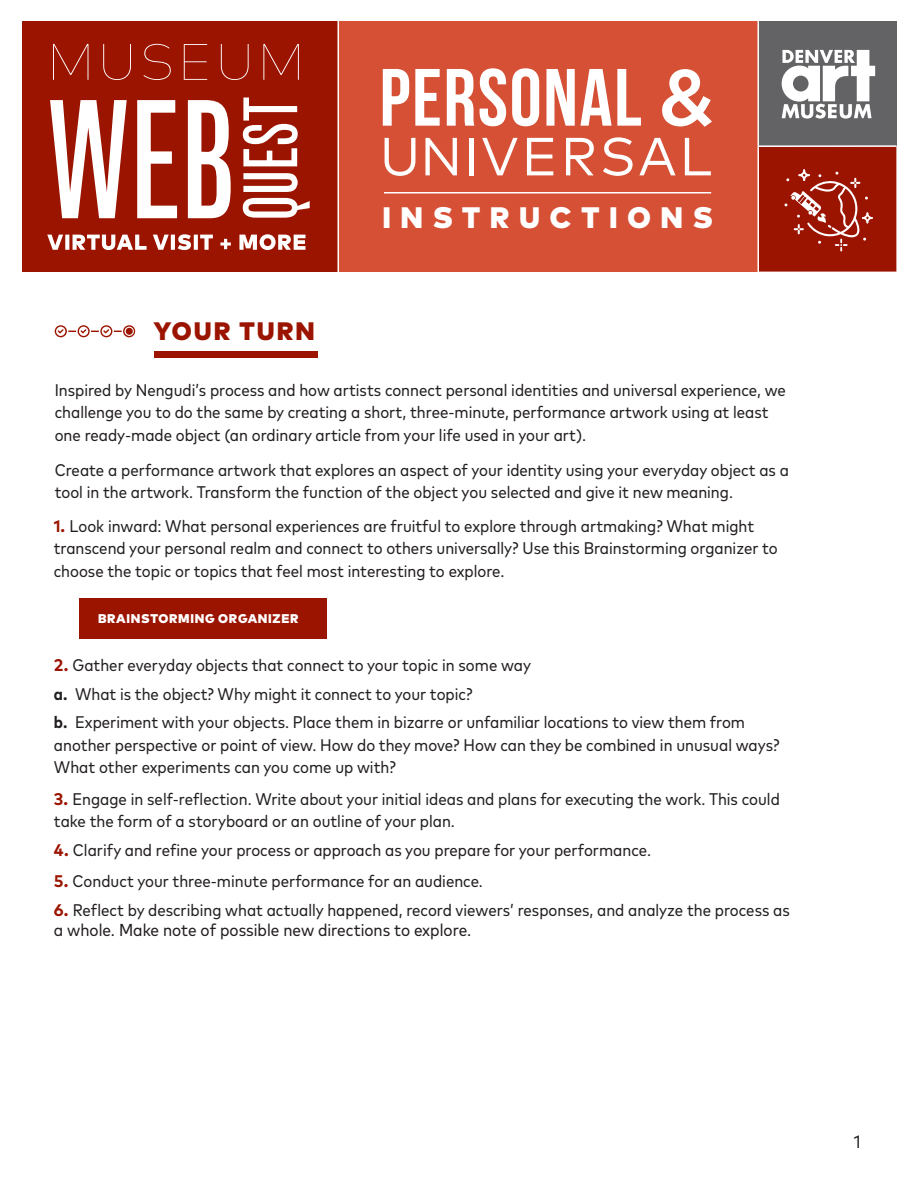
<style>
.page{position:relative;width:918px;height:1188px;background:#fff}
.page>*{position:absolute;margin:0;border:0;box-sizing:border-box;transform-origin:0 0}
.t1{font:700 81px "Bebas Neue";letter-spacing:.02em;color:#fff}
.t2{font:53.55px "Mark W1 G";letter-spacing:.05em;color:#fff}
.t3{font:900 29.7px "Mark W1 G";letter-spacing:.325em;color:#fff}
.t4{font:900 25.2px "Mark W1 G";letter-spacing:.08em;color:#9b1400}
.t5{font:18px "Mark W1 G Nr";color:#231f20}
.t6{font:17.25px "Mark W1 G Nr";color:#231f20}
.Body_Copy{font:16.8px/22.5px "Mark W1 G Nr";color:#231f20}
.t7{font:900 12.6px "Mark W1 G";letter-spacing:.055em;color:#fff}
.s1{font-family:"Gotham";font-weight:500;font-size:79.5px}
.s2{font-family:"Mark W1 G";font-weight:700;color:#9b1400}
.s3{font-weight:700}
</style>
<div class="page">
<div style="left:759px;top:22px;width:137px;height:124px;background:#636366"></div>
<div style="left:338px;top:22px;width:421px;height:250px;background:#d55035"></div>
<div style="left:23px;top:22px;width:315px;height:250px;background:#9b1400"></div>
<svg style="left:782px;top:50px;width:93px;height:69px"></svg>
<hr style="left:338px;top:17px;width:1px;height:258px;background:#fff">
<svg style="left:759px;top:147px;width:137px;height:125px;background:#a12310"></svg>
<hr style="left:758px;top:18px;width:1px;height:261px;background:#fff">
<hr style="left:758px;top:145px;width:138px;height:2px;background:#fff">
<svg style="left:47px;top:234px;width:259px;height:16px"></svg>
<svg style="left:50px;top:100px;width:181px;height:118px"></svg>
<svg style="left:53px;top:44px;width:246px;height:36px"></svg>
<svg style="left:243px;top:98px;width:67px;height:120px"></svg>
<hr style="left:384px;top:192px;width:327px;height:1px;background:#fff">
<div style="left:154px;top:351px;width:163px;height:7px;background:#9b1400"></div>
<div style="left:79px;top:598px;width:248px;height:40px;background:#9b1400"></div>
<svg style="left:55px;top:325px;width:80px;height:12px"></svg>
<h1 class="t1" style="left:380px;top:53px;width:336px">PERSONAL <span class="s1">&amp;</span></h1>
<h2 class="t2" style="left:380px;top:116px;width:334px">UNIVERSAL</h2>
<p class="t4" style="left:154px;top:311px;width:163px">YOUR TURN</p>
<h3 class="t3" style="left:382px;top:195px;width:332px">INSTRUCTIONS</h3>
<p class="Body_Copy" style="left:55px;top:378px;width:733px">Inspired by Nengudi’s process and how artists connect personal identities and universal experience, we challenge you to do the same by creating a short, three-minute, performance artwork using at least one ready-made object (an ordinary article from your life used in your art).</p>
<p class="Body_Copy" style="left:55px;top:458px;width:736px">Create a performance artwork that explores an aspect of your identity using your everyday object as a tool in the artwork. Transform the function of the object you selected and give it new meaning.</p>
<p class="Body_Copy" style="left:54px;top:514px;width:726px"><span class="s2">1.</span> Look inward: What personal experiences are fruitful to explore through artmaking? What might transcend your personal realm and connect to others universally? Use this Brainstorming organizer to choose the topic or topics that feel most interesting to explore.</p>
<p class="t7" style="left:98px;top:608px;width:202px">BRAINSTORMING ORGANIZER</p>
<p class="Body_Copy" style="left:54px;top:653px;width:479px"><span class="s2">2.</span> Gather everyday objects that connect to your topic in some way</p>
<p class="Body_Copy" style="left:54px;top:681px;width:420px"><span class="s3">a.</span> What is the object? Why might it connect to your topic?</p>
<p class="Body_Copy" style="left:54px;top:710px;width:727px"><span class="s3">b.</span> Experiment with your objects. Place them in bizarre or unfamiliar locations to view them from another perspective or point of view. How do they move? How can they be combined in unusual ways?<br>What other experiments can you come up with?</p>
<p class="Body_Copy" style="left:54px;top:787px;width:727px"><span class="s2">3.</span> Engage in self-reflection. Write about your initial ideas and plans for executing the work. This could take the form of a storyboard or an outline of your plan.</p>
<p class="Body_Copy" style="left:54px;top:838px;width:599px"><span class="s2">4.</span> Clarify and refine your process or approach as you prepare for your performance.</p>
<p class="Body_Copy" style="left:54px;top:869px;width:431px"><span class="s2">5.</span> Conduct your three-minute performance for an audience.</p>
<p class="Body_Copy" style="left:54px;top:898px;width:737px"><span class="s2">6.</span> Reflect by describing what actually happened, record viewers’ responses, and analyze the process as</p>
<p class="t6" style="left:54px;top:917px;width:419px">a whole. Make note of possible new directions to explore.</p>
<p class="t5" style="left:854px;top:1129px;width:8px">1</p>
</div>
